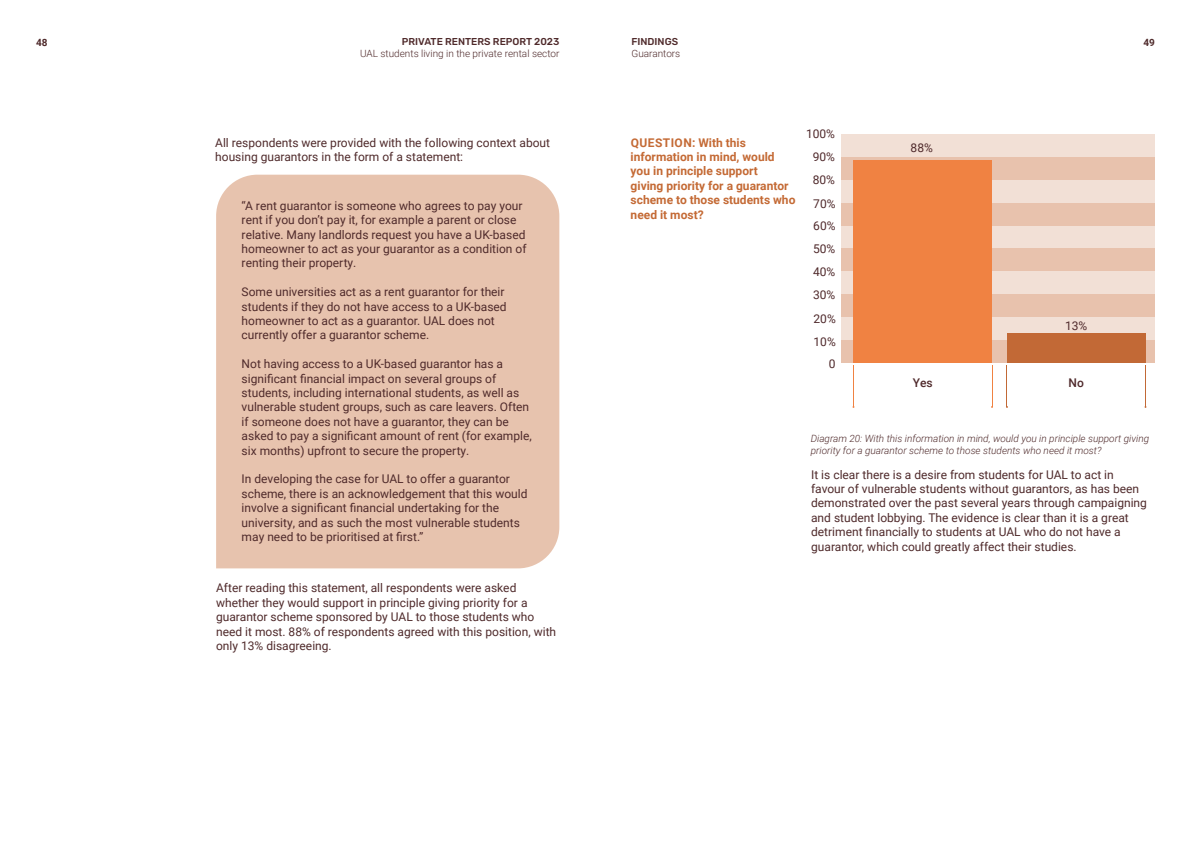
<style>
.page{position:relative;width:1191px;height:842px;background:#fff}
.page>*{position:absolute;margin:0;border:0;box-sizing:border-box;transform-origin:0 0}
.t1{font:12px/14.4px "Roboto";color:#4f2a2b}
.t2{font:700 12px/14.4px "Roboto";color:#c46a35}
.t3{font:12px "Roboto";color:#4f292b}
.t4{font:500 12px "Roboto";color:#4f292b}
.t5{font:italic 300 10px/12px "Roboto";color:#4f2a2b}
.t6{font:300 10px "Roboto";color:#4f2a2b}
.t7{font:500 10px "Rubik";color:#4f2a2b}
.t8{font:700 10px "Roboto";color:#4f2a2b}
</style>
<div class="page">
<div style="left:216px;top:175px;width:343px;height:393px;background:#e7c3ae"></div>
<div style="left:841px;top:340px;width:314px;height:23px;background:#e8c2ad"></div>
<div style="left:841px;top:317px;width:314px;height:23px;background:#f2e0d6"></div>
<div style="left:841px;top:294px;width:314px;height:23px;background:#e8c2ad"></div>
<div style="left:841px;top:271px;width:314px;height:23px;background:#f2e0d6"></div>
<div style="left:841px;top:248px;width:314px;height:23px;background:#e8c2ad"></div>
<div style="left:841px;top:225px;width:314px;height:23px;background:#f2e0d6"></div>
<div style="left:841px;top:203px;width:314px;height:22px;background:#e8c2ad"></div>
<div style="left:841px;top:180px;width:314px;height:23px;background:#f2e0d6"></div>
<div style="left:841px;top:157px;width:314px;height:23px;background:#e8c2ad"></div>
<div style="left:841px;top:134px;width:314px;height:23px;background:#f2e0d6"></div>
<div style="left:853px;top:160px;width:139px;height:202px;background:#f08242"></div>
<div style="left:1007px;top:333px;width:138px;height:30px;background:#c26936"></div>
<hr style="left:853px;top:366px;width:1px;height:41px;background:#f08242">
<hr style="left:992px;top:366px;width:1px;height:41px;background:#f08242">
<hr style="left:1006px;top:366px;width:1px;height:41px;background:#c26936">
<hr style="left:1145px;top:366px;width:1px;height:41px;background:#c26936">
<p class="t7" style="left:402px;top:36px;width:159px">PRIVATE RENTERS REPORT 2023</p>
<p class="t6" style="left:360px;top:47px;width:201px">UAL students living in the private rental sector</p>
<p class="t7" style="left:631px;top:36px;width:48px">FINDINGS</p>
<p class="t6" style="left:631px;top:47px;width:50px">Guarantors</p>
<p class="t8" style="left:36px;top:36px;width:13px">48</p>
<p class="t8" style="left:1143px;top:36px;width:13px">49</p>
<p class="t1" style="left:215px;top:135px;width:336px">All respondents were provided with the following context about housing guarantors in the form of a statement:</p>
<p class="t1" style="left:242px;top:198px;width:286px">“A rent guarantor is someone who agrees to pay your rent if you don’t pay it, for example a parent or close relative. Many landlords request you have a UK-based homeowner to act as your guarantor as a condition of renting their property.</p>
<p class="t1" style="left:242px;top:284px;width:266px">Some universities act as a rent guarantor for their students if they do not have access to a UK-based homeowner to act as a guarantor. UAL does not currently offer a guarantor scheme.</p>
<p class="t1" style="left:242px;top:356px;width:292px">Not having access to a UK-based guarantor has a significant financial impact on several groups of students, including international students, as well as vulnerable student groups, such as care leavers. Often if someone does not have a guarantor, they can be asked to pay a significant amount of rent (for example, six months) upfront to secure the property.</p>
<p class="t1" style="left:242px;top:471px;width:287px">In developing the case for UAL to offer a guarantor scheme, there is an acknowledgement that this would involve a significant financial undertaking for the university, and as such the most vulnerable students may need to be prioritised at first.”</p>
<p class="t1" style="left:216px;top:580px;width:341px">After reading this statement, all respondents were asked whether they would support in principle giving priority for a guarantor scheme sponsored by UAL to those students who need it most. 88% of respondents agreed with this position, with only 13% disagreeing.</p>
<p class="t2" style="left:630px;top:135px;width:166px">QUESTION: With this information in mind, would you in principle support<br>giving priority for a guarantor scheme to those students who need it most?</p>
<p class="t3" style="left:806px;top:125px;width:31px">100%</p>
<p class="t3" style="left:812px;top:149px;width:24px">90%</p>
<p class="t3" style="left:812px;top:171px;width:24px">80%</p>
<p class="t3" style="left:813px;top:195px;width:24px">70%</p>
<p class="t3" style="left:813px;top:218px;width:24px">60%</p>
<p class="t3" style="left:813px;top:240px;width:24px">50%</p>
<p class="t3" style="left:813px;top:264px;width:24px">40%</p>
<p class="t3" style="left:813px;top:286px;width:24px">30%</p>
<p class="t3" style="left:813px;top:310px;width:24px">20%</p>
<p class="t3" style="left:813px;top:333px;width:24px">10%</p>
<p class="t3" style="left:829px;top:355px;width:8px">0</p>
<p class="t3" style="left:910px;top:139px;width:24px">88%</p>
<p class="t3" style="left:1065px;top:317px;width:24px">13%</p>
<p class="t4" style="left:912px;top:375px;width:21px">Yes</p>
<p class="t4" style="left:1068px;top:375px;width:17px">No</p>
<p class="t5" style="left:810px;top:432px;width:340px">Diagram 20: With this information in mind, would you in principle support giving priority for a guarantor scheme to those students who need it most?</p>
<p class="t1" style="left:811px;top:467px;width:337px">It is clear there is a desire from students for UAL to act in favour of vulnerable students without guarantors, as has been demonstrated over the past several years through campaigning and student lobbying. The evidence is clear than it is a great detriment financially to students at UAL who do not have a guarantor, which could greatly affect their studies.</p>
</div>
